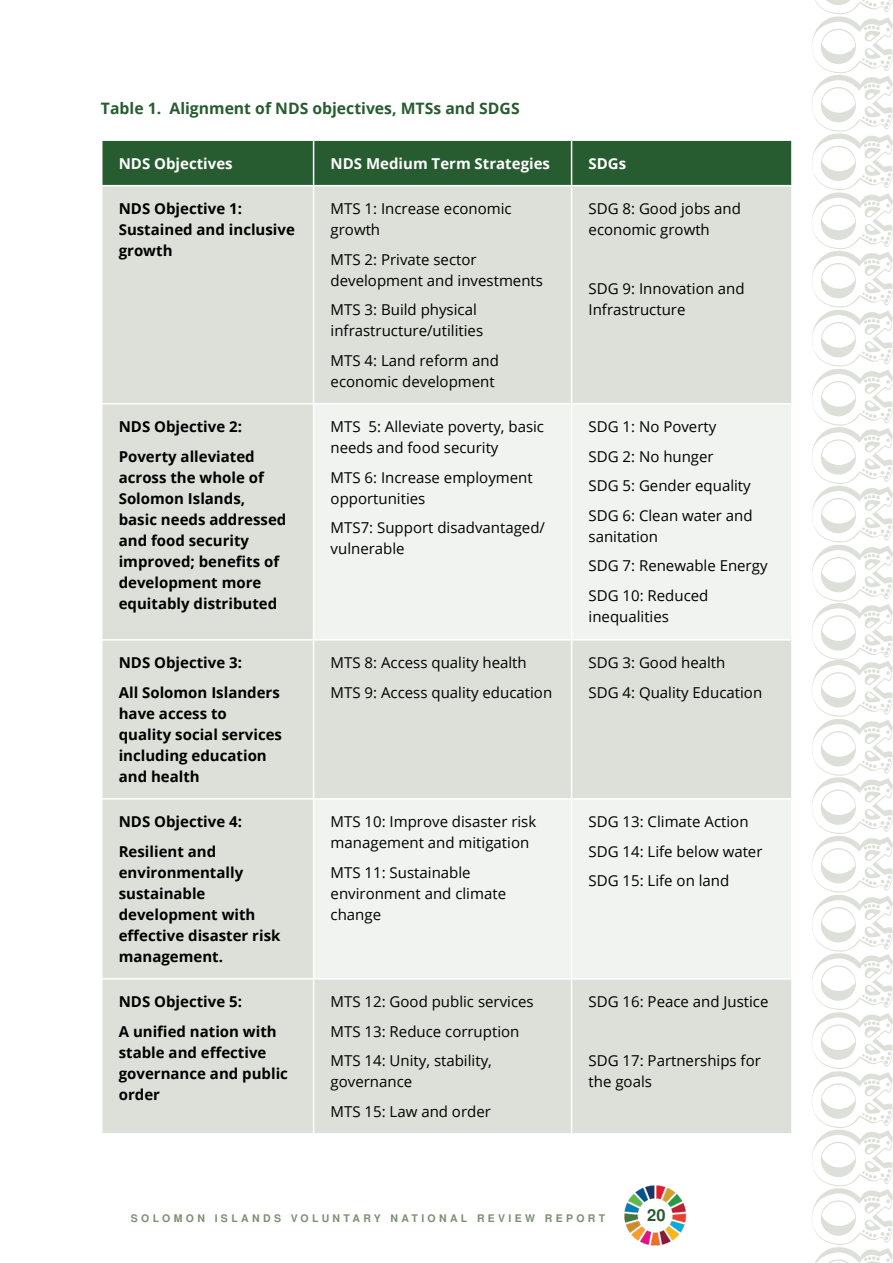
<style>
.page{position:relative;width:893px;height:1263px;background:#fff}
.page>*{position:absolute;margin:0;border:0;box-sizing:border-box;transform-origin:0 0}
.t1{font:700 16.5px "Nimbus San L";color:#275c30}
.t2{font:700 15.75px "Open Sans";color:#275c30}
.t3{font:15px/21px "Open Sans";color:#000}
.t4{font:700 15px/21px "Open Sans";color:#000}
.t5{font:700 15px "Open Sans";color:#fff}
.t6{font:700 10.5px "Nimbus San L";letter-spacing:.32em;color:#7b9070}
</style>
<div class="page">
<svg style="left:812px;top:0;width:81px;height:1263px"></svg>
<img style="left:624px;top:1185px;width:62px;height:61px">
<div style="left:102px;top:141px;width:689px;height:44px;background:#275c30"></div>
<div style="left:102px;top:186px;width:689px;height:947px;background:#dde0d8"></div>
<svg style="left:314px;top:404px;width:477px;height:574px;fill:#f1f3f0"></svg>
<hr style="left:101px;top:639px;width:213px;height:2px;background:#fff">
<hr style="left:313px;top:641px;width:1px;height:157px;background:#fff">
<hr style="left:571px;top:641px;width:1px;height:157px;background:#fff">
<hr style="left:101px;top:798px;width:213px;height:2px;background:#fff">
<hr style="left:101px;top:978px;width:213px;height:2px;background:#fff">
<hr style="left:313px;top:980px;width:1px;height:153px;background:#fff">
<hr style="left:571px;top:980px;width:1px;height:153px;background:#fff">
<hr style="left:313px;top:404px;width:1px;height:235px;background:#fff">
<hr style="left:314px;top:639px;width:258px;height:2px;background:#fff">
<hr style="left:571px;top:404px;width:1px;height:235px;background:#fff">
<hr style="left:572px;top:639px;width:221px;height:2px;background:#fff">
<hr style="left:314px;top:798px;width:258px;height:2px;background:#fff">
<hr style="left:313px;top:800px;width:1px;height:178px;background:#fff">
<hr style="left:314px;top:978px;width:258px;height:2px;background:#fff">
<hr style="left:572px;top:798px;width:221px;height:2px;background:#fff">
<hr style="left:571px;top:800px;width:1px;height:178px;background:#fff">
<hr style="left:572px;top:978px;width:221px;height:2px;background:#fff">
<hr style="left:313px;top:141px;width:1px;height:44px;background:#fff">
<hr style="left:571px;top:141px;width:1px;height:44px;background:#fff">
<hr style="left:313px;top:186px;width:1px;height:217px;background:#fff">
<hr style="left:571px;top:186px;width:1px;height:217px;background:#fff">
<hr style="left:101px;top:403px;width:213px;height:1px;background:#fff">
<hr style="left:314px;top:403px;width:258px;height:1px;background:#fff">
<hr style="left:572px;top:403px;width:221px;height:1px;background:#fff">
<p class="t2" style="left:101px;top:97px;width:420px">Table 1. Alignment of NDS objectives, MTSs and SDGS</p>
<p class="t5" style="left:119px;top:153px;width:115px">NDS Objectives</p>
<p class="t5" style="left:331px;top:153px;width:221px">NDS Medium Term Strategies</p>
<p class="t5" style="left:589px;top:153px;width:39px">SDGs</p>
<p class="t4" style="left:119px;top:198px;width:178px">NDS Objective 1:<br>Sustained and inclusive growth</p>
<p class="t3" style="left:331px;top:198px;width:183px">MTS 1: Increase economic growth</p>
<p class="t3" style="left:589px;top:198px;width:154px">SDG 8: Good jobs and economic growth</p>
<p class="t3" style="left:331px;top:248px;width:214px">MTS 2: Private sector development and investments</p>
<p class="t3" style="left:331px;top:299px;width:154px">MTS 3: Build physical infrastructure/utilities</p>
<p class="t3" style="left:331px;top:349px;width:170px">MTS 4: Land reform and economic development</p>
<p class="t3" style="left:589px;top:278px;width:157px">SDG 9: Innovation and<br>Infrastructure</p>
<p class="t4" style="left:119px;top:412px;width:137px;line-height:29.5px">NDS Objective 2:<br>Poverty alleviated</p>
<p class="t4" style="left:119px;top:466px;width:169px">across the whole of<br>Solomon Islands, basic needs addressed and food security improved; benefits of development more equitably distributed</p>
<p class="t4" style="left:119px;top:648px;width:163px;line-height:29.5px">NDS Objective 3:<br>All Solomon Islanders</p>
<p class="t4" style="left:119px;top:702px;width:165px">have access to quality social services including education and health</p>
<p class="t4" style="left:119px;top:807px;width:125px;line-height:29.5px">NDS Objective 4:<br>Resilient and</p>
<p class="t4" style="left:119px;top:861px;width:163px">environmentally sustainable development with effective disaster risk management.</p>
<p class="t4" style="left:119px;top:987px;width:159px;line-height:29.5px">NDS Objective 5:<br>A unified nation with</p>
<p class="t4" style="left:119px;top:1041px;width:171px">stable and effective governance and public order</p>
<p class="t3" style="left:331px;top:416px;width:215px">MTS 5: Alleviate poverty, basic needs and food security</p>
<p class="t3" style="left:331px;top:466px;width:204px">MTS 6: Increase employment opportunities</p>
<p class="t3" style="left:331px;top:517px;width:216px">MTS7: Support disadvantaged/ vulnerable</p>
<p class="t3" style="left:589px;top:412px;width:166px;line-height:29.5px">SDG 1: No Poverty<br>SDG 2: No hunger<br>SDG 5: Gender equality<br>SDG 6: Clean water and</p>
<p class="t3" style="left:589px;top:521px;width:180px;line-height:29.5px">sanitation<br>SDG 7: Renewable Energy<br>SDG 10: Reduced</p>
<p class="t3" style="left:589px;top:605px;width:82px">inequalities</p>
<p class="t3" style="left:331px;top:648px;width:223px;line-height:29.5px">MTS 8: Access quality health<br>MTS 9: Access quality education</p>
<p class="t3" style="left:589px;top:648px;width:175px;line-height:29.5px">SDG 3: Good health<br>SDG 4: Quality Education</p>
<p class="t3" style="left:331px;top:811px;width:207px">MTS 10: Improve disaster risk management and mitigation</p>
<p class="t3" style="left:331px;top:861px;width:177px">MTS 11: Sustainable environment and climate change</p>
<p class="t3" style="left:331px;top:987px;width:205px;line-height:29.5px">MTS 12: Good public services<br>MTS 13: Reduce corruption<br>MTS 14: Unity, stability,</p>
<p class="t3" style="left:331px;top:1067px;width:162px;line-height:29.5px">governance<br>MTS 15: Law and order</p>
<p class="t3" style="left:589px;top:807px;width:175px;line-height:29.5px">SDG 13: Climate Action<br>SDG 14: Life below water<br>SDG 15: Life on land</p>
<p class="t3" style="left:589px;top:991px;width:181px">SDG 16: Peace and Justice</p>
<p class="t3" style="left:589px;top:1050px;width:174px">SDG 17: Partnerships for the goals</p>
<p class="t6" style="left:131px;top:1210px;width:476px">SOLOMON ISLANDS VOLUNTARY NATIONAL REVIEW REPORT</p>
<p class="t1" style="left:647px;top:1203px;width:20px">20</p>
</div>
